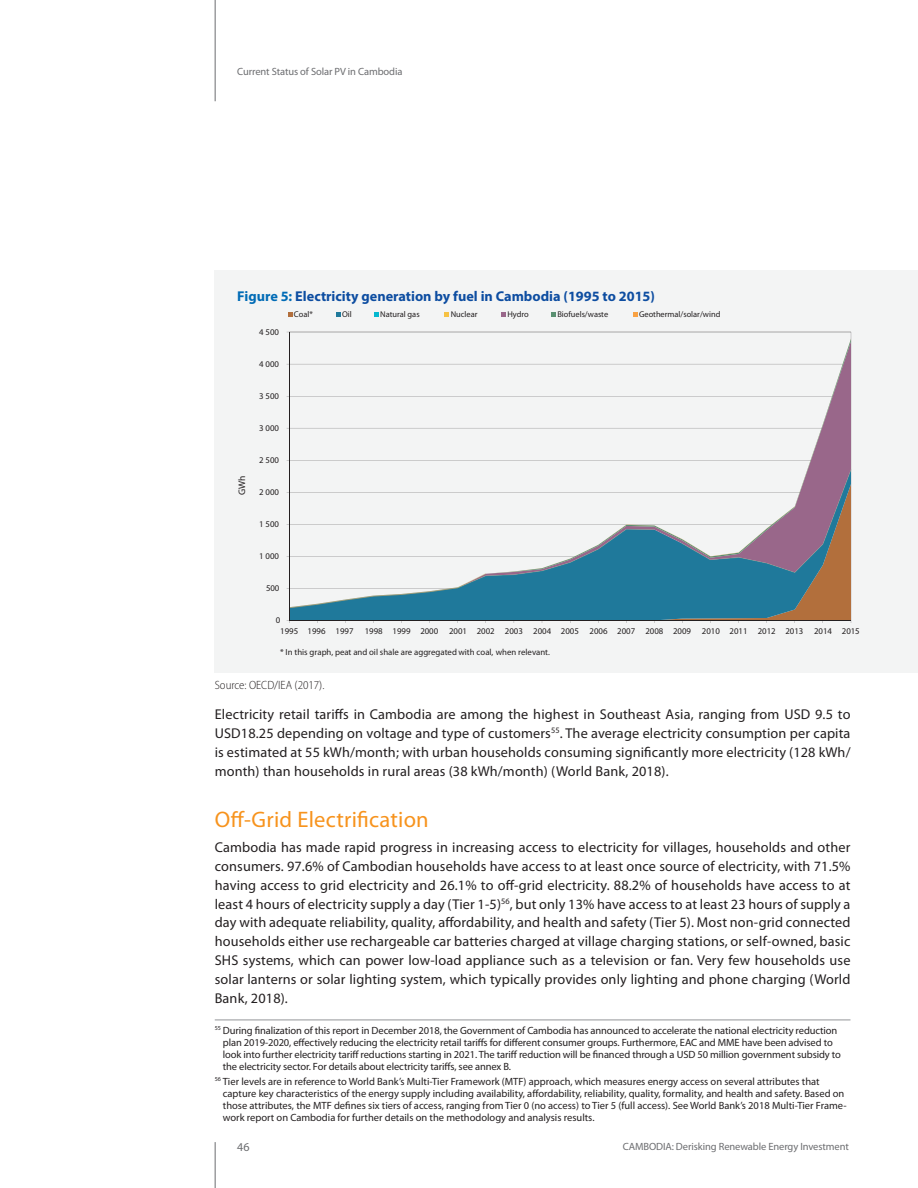
<style>
.page{position:relative;width:918px;height:1188px;background:#fff}
.page>*{position:absolute;margin:0;border:0;box-sizing:border-box;transform-origin:0 0}
.t1{font:22.5px "Myriad Pro";letter-spacing:.01em;color:#f7931d}
.t2{font:14.25px/18.8px "Myriad Pro";letter-spacing:.01em;color:#231f20;text-align:justify}
.t3{font:700 14.25px "Myriad Pro";color:#0d4da1}
.t4{font:300 semi-condensed 12px "Myriad Pro";color:#231f20}
.t5{font:12px "Myriad Pro";color:#6c6d70}
.t6{font:10.5px/12px "Myriad Pro";letter-spacing:-.005em;color:#231f20}
.t7{font:10.5px "Myriad Pro";letter-spacing:-.01em;color:#6c6d70}
.t8{font:9.6px "Myriad Pro";color:#231f20}
.t9{font:8.85px "Myriad Pro";color:#231f20}
.t10{font:8.4px "Myriad Pro";color:#231f20}
.s1{color:#006bb6}
</style>
<div class="page">
<hr style="left:215px;top:0;width:1px;height:101px;background:#6c6d70">
<hr style="left:215px;top:1142px;width:1px;height:46px;background:#6c6d70">
<div style="left:215px;top:270px;width:703px;height:402px;background:#f3f4f4"></div>
<svg style="left:290px;top:608px;width:561px;height:12px;background:#35778d"></svg>
<svg style="left:290px;top:339px;width:561px;height:269px"></svg>
<hr style="left:289px;top:332px;width:1px;height:288px;background:#231f20">
<hr style="left:289px;top:620px;width:562px;height:1px;background:#231f20">
<svg style="left:288px;top:313px;width:4px;height:4px"></svg>
<svg style="left:336px;top:313px;width:4px;height:4px"></svg>
<svg style="left:374px;top:313px;width:4px;height:4px"></svg>
<svg style="left:445px;top:313px;width:4px;height:4px"></svg>
<svg style="left:501px;top:313px;width:5px;height:4px"></svg>
<svg style="left:551px;top:313px;width:5px;height:4px"></svg>
<svg style="left:633px;top:313px;width:4px;height:4px"></svg>
<hr style="left:215px;top:1020px;width:636px;height:1px;background:#939598">
<p class="t7" style="left:237px;top:65px;width:167px">Current Status of Solar PV in Cambodia</p>
<p class="t3" style="left:237px;top:287px;width:419px"><span class="s1">Figure 5:</span> Electricity generation by fuel in Cambodia (1995 to 2015)</p>
<p class="t8" style="left:236px;top:495px;width:21px;rotate:-90deg">GWh</p>
<p class="t9" style="left:259px;top:326px;width:21px">4 500</p>
<p class="t9" style="left:259px;top:359px;width:21px">4 000</p>
<p class="t9" style="left:259px;top:391px;width:21px">3 500</p>
<p class="t9" style="left:259px;top:423px;width:21px">3 000</p>
<p class="t9" style="left:259px;top:455px;width:21px">2 500</p>
<p class="t9" style="left:259px;top:487px;width:21px">2 000</p>
<p class="t9" style="left:259px;top:519px;width:21px">1 500</p>
<p class="t9" style="left:259px;top:551px;width:21px">1 000</p>
<p class="t9" style="left:266px;top:583px;width:15px">500</p>
<p class="t9" style="left:276px;top:615px;width:6px">0</p>
<p class="t10" style="left:294px;top:309px;width:20px">Coal*</p>
<p class="t10" style="left:342px;top:309px;width:11px">Oil</p>
<p class="t10" style="left:380px;top:309px;width:41px">Natural gas</p>
<p class="t10" style="left:451px;top:309px;width:28px">Nuclear</p>
<p class="t10" style="left:507px;top:309px;width:23px">Hydro</p>
<p class="t10" style="left:557px;top:309px;width:52px">Biofuels/waste</p>
<p class="t10" style="left:639px;top:309px;width:83px">Geothermal/solar/wind</p>
<p class="t9" style="left:280px;top:625px;width:75px">1995 1996 1997</p>
<p class="t9" style="left:365px;top:625px;width:497px">1998 1999 2000 2001 2002 2003 2004 2005 2006 2007 2008 2009 2010 2011 2012 2013 2014 2015</p>
<p class="t9" style="left:280px;top:647px;width:271px">* In this graph, peat and oil shale are aggregated with coal, when relevant.</p>
<p class="t4" style="left:215px;top:678px;width:111px">Source: OECD/IEA (2017).</p>
<p class="t2" style="left:215px;top:705px;width:637px">Electricity retail tariffs in Cambodia are among the highest in Southeast Asia, ranging from USD 9.5 to USD18.25 depending on voltage and type of customers<sup>55</sup>. The average electricity consumption per capita is estimated at 55 kWh/month; with urban households consuming significantly more electricity (128 kWh/ month) than households in rural areas (38 kWh/month) (World Bank, 2018).</p>
<h1 class="t1" style="left:215px;top:806px;width:215px">Off-Grid Electrification</h1>
<p class="t2" style="left:215px;top:838px;width:637px">Cambodia has made rapid progress in increasing access to electricity for villages, households and other consumers. 97.6% of Cambodian households have access to at least once source of electricity, with 71.5% having access to grid electricity and 26.1% to off-grid electricity. 88.2% of households have access to at least 4 hours of electricity supply a day (Tier 1-5)<sup>56</sup>, but only 13% have access to at least 23 hours of supply a day with adequate reliability, quality, affordability, and health and safety (Tier 5). Most non-grid connected households either use rechargeable car batteries charged at village charging stations, or self-owned, basic SHS systems, which can power low-load appliance such as a television or fan. Very few households use solar lanterns or solar lighting system, which typically provides only lighting and phone charging (World Bank, 2018).</p>
<p class="t6" style="left:223px;top:1024px;width:620px;text-indent:-8px"><sup>55</sup> During finalization of this report in December 2018, the Government of Cambodia has announced to accelerate the national electricity reduction plan 2019-2020, effectively reducing the electricity retail tariffs for different consumer groups. Furthermore, EAC and MME have been advised to look into further electricity tariff reductions starting in 2021. The tariff reduction will be financed through a USD 50 million government subsidy to the electricity sector. For details about electricity tariffs, see annex B.</p>
<p class="t6" style="left:223px;top:1075px;width:625px;text-indent:-8px"><sup>56</sup> Tier levels are in reference to World Bank’s Multi-Tier Framework (MTF) approach, which measures energy access on several attributes that capture key characteristics of the energy supply including availability, affordability, reliability, quality, formality, and health and safety. Based on those attributes, the MTF defines six tiers of access, ranging from Tier 0 (no access) to Tier 5 (full access). See World Bank’s 2018 Multi-Tier Frame&shy;work report on Cambodia for further details on the methodology and analysis results.</p>
<p class="t5" style="left:237px;top:1140px;width:14px">46</p>
<p class="t7" style="left:623px;top:1140px;width:228px">CAMBODIA: Derisking Renewable Energy Investment</p>
</div>
